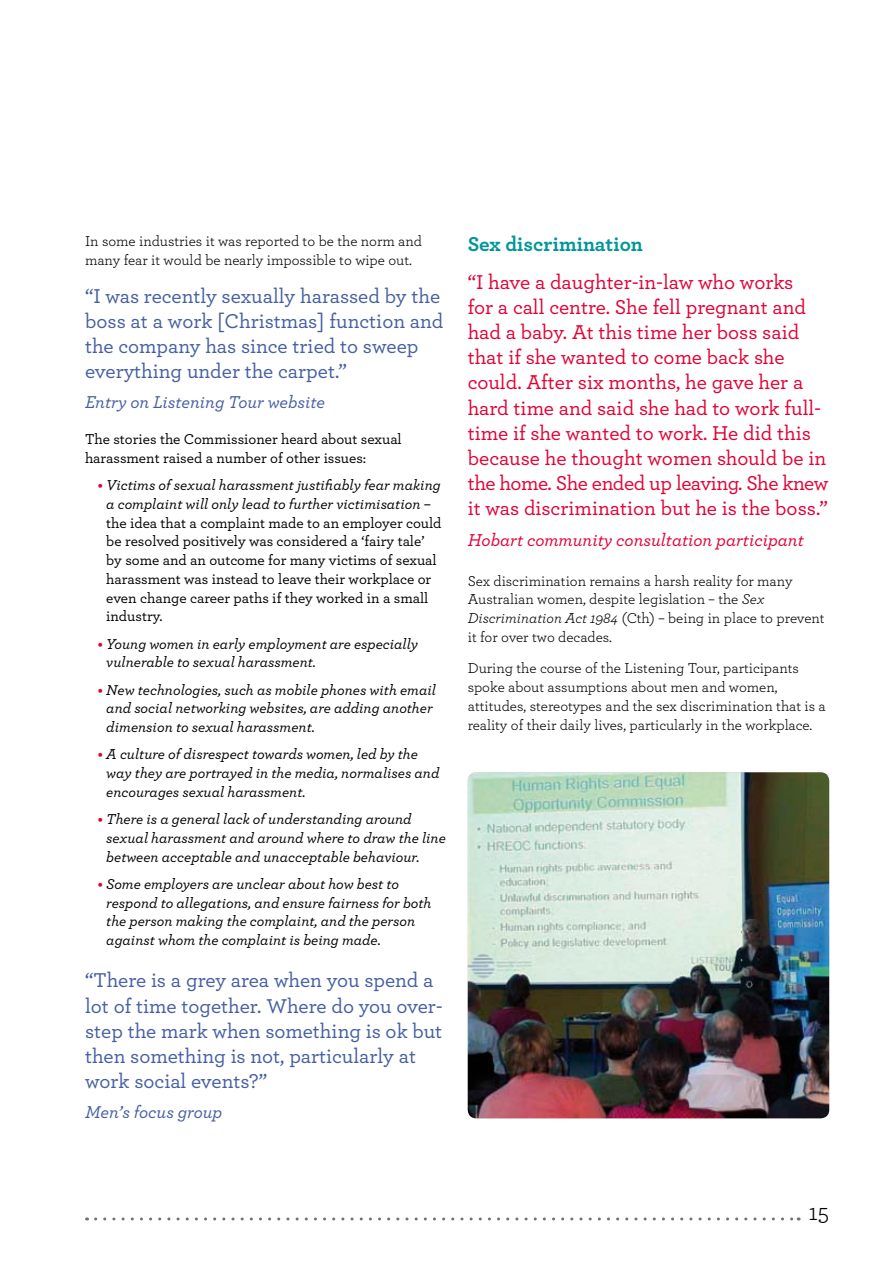
<style>
.page{position:relative;width:893px;height:1263px;background:#fff}
.page>*{position:absolute;margin:0;border:0;box-sizing:border-box;transform-origin:0 0}
.t1{font:24px "Archer";color:#000}
.t2{font:500 21px/25.2px "Archer";letter-spacing:-.005em;color:#e20035}
.t3{font:500 21px/25.2px "Archer";color:#455ea3}
.t4{font:700 21px "Archer";color:#009697}
.t5{font:italic 500 18px "Archer";color:#455ea3}
.t6{font:italic 500 18px "Archer";color:#e20035}
.t7{font:italic 500 15px/18.8px "Archer";color:#000}
.t8{font:15px/18.8px "Archer";color:#000}
.t9{font:500 15px/18.8px "Archer";color:#000}
.s1{font-weight:700;font-style:normal;color:#e20035}
.s2{font-style:italic}
</style>
<div class="page">
<img style="left:468px;top:772px;width:361px;height:346px">
<svg style="left:96px;top:1217px;width:703px;height:3px"></svg>
<p class="t8" style="left:85px;top:231px;width:338px">In some industries it was reported to be the norm and many fear it would be nearly impossible to wipe out.</p>
<h2 class="t3" style="left:85px;top:282px;width:360px">“I was recently sexually harassed by the boss at a work [Christmas] function and the company has since tried to sweep everything under the carpet.”</h2>
<p class="t5" style="left:85px;top:389px;width:242px">Entry on Listening Tour website</p>
<p class="t9" style="left:85px;top:429px;width:318px">The stories the Commissioner heard about sexual harassment raised a number of other issues:</p>
<p class="t7" style="left:98px;top:475px;width:344px;text-align:center"><span class="s1">•</span> Victims of sexual harassment justifiably fear making a complaint will only lead to further victimisation –</p>
<p class="t9" style="left:106px;top:512px;width:337px">the idea that a complaint made to an employer could be resolved positively was considered a ‘fairy tale’ by some and an outcome for many victims of sexual harassment was instead to leave their workplace or even change career paths if they worked in a small industry.</p>
<p class="t7" style="left:106px;top:633px;width:313px;text-indent:-9px"><span class="s1">•</span> Young women in early employment are especially vulnerable to sexual harassment.</p>
<p class="t7" style="left:106px;top:679px;width:331px;text-indent:-9px"><span class="s1">•</span> New technologies, such as mobile phones with email and social networking websites, are adding another dimension to sexual harassment.</p>
<p class="t7" style="left:106px;top:744px;width:335px;text-indent:-9px"><span class="s1">•</span> A culture of disrespect towards women, led by the way they are portrayed in the media, normalises and encourages sexual harassment.</p>
<p class="t7" style="left:106px;top:809px;width:341px;text-indent:-9px"><span class="s1">•</span> There is a general lack of understanding around sexual harassment and around where to draw the line between acceptable and unacceptable behaviour.</p>
<p class="t7" style="left:106px;top:873px;width:327px;text-indent:-9px"><span class="s1">•</span> Some employers are unclear about how best to respond to allegations, and ensure fairness for both the person making the complaint, and the person against whom the complaint is being made.</p>
<h2 class="t3" style="left:85px;top:967px;width:359px">“There is a grey area when you spend a lot of time together. Where do you over&shy;step the mark when something is ok but then something is not, particularly at work social events?”</h2>
<p class="t5" style="left:85px;top:1099px;width:139px">Men’s focus group</p>
<h2 class="t4" style="left:468px;top:227px;width:177px">Sex discrimination</h2>
<p class="t2" style="left:468px;top:268px;width:362px">“I have a daughter-in-law who works<br>for a call centre. She fell pregnant and had a baby. At this time her boss said that if she wanted to come back she could. After six months, he gave her a hard time and said she had to work full&shy;time if she wanted to work. He did this because he thought women should be in the home. She ended up leaving. She knew it was discrimination but he is the boss.”</p>
<p class="t6" style="left:468px;top:526px;width:337px">Hobart community consultation participant</p>
<p class="t8" style="left:468px;top:570px;width:358px">Sex discrimination remains a harsh reality for many Australian women, despite legislation – the <span class="s2">Sex Discrimination Act 1984</span> (Cth) – being in place to prevent it for over two decades.</p>
<p class="t8" style="left:468px;top:658px;width:360px">During the course of the Listening Tour, participants spoke about assumptions about men and women, attitudes, stereotypes and the sex discrimination that is a reality of their daily lives, particularly in the workplace.</p>
<h1 class="t1" style="left:808px;top:1196px;width:22px">15</h1>
</div>
